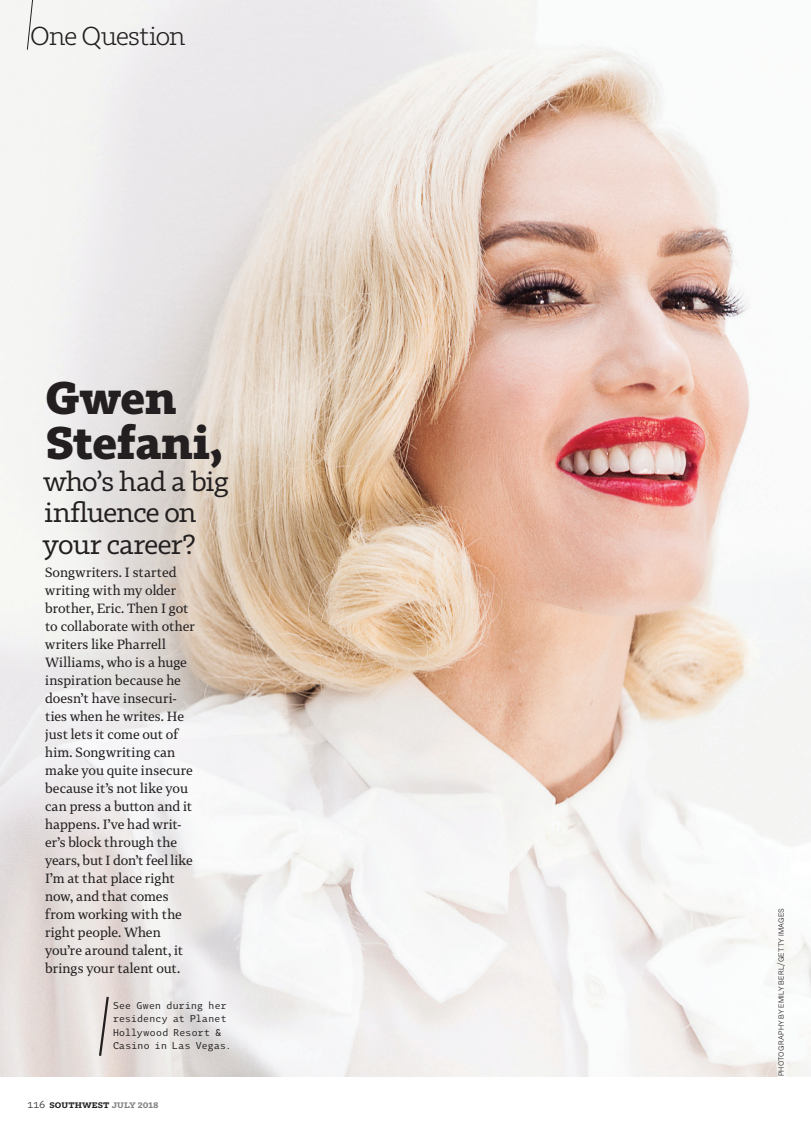
<style>
.page{position:relative;width:811px;height:1135px;background:#fff}
.page>*{position:absolute;margin:0;border:0;box-sizing:border-box;transform-origin:0 0}
.t1{font:700 45px/45px "Tabac Slab";letter-spacing:-.01em;color:#231f20}
.t2{font:27px/31.5px "Tabac Slab";letter-spacing:-.03em;color:#231f20}
.t3{font:300 25.5px "Tabac Slab";letter-spacing:-.025em;color:#231f20}
.t4{font:13.2px/18px "Tabac G3";color:#231f20}
.t5{font:600 10.5px "Tabac Slab";letter-spacing:.005em;color:#231f20}
.t6{font:9.75px/13.5px "Tabac Mono";letter-spacing:.03em;color:#231f20}
.t7{font:7.5px "Urban Grotesk Re Bo";letter-spacing:.03em;color:#231f20}
.s1{font-weight:300}
.s2{color:#808285}
</style>
<div class="page">
<img style="left:0;top:0;width:810px;height:1076px">
<svg style="left:27px;top:0;width:8px;height:50px"></svg>
<svg style="left:97px;top:994px;width:13px;height:64px"></svg>
<h3 class="t3" style="left:30px;top:21px;width:157px">One Question</h3>
<h1 class="t1" style="left:46px;top:376px;width:178px">Gwen<br>Stefani,</h1>
<h2 class="t2" style="left:42px;top:466px;width:187px">who’s had a big influence on your career?</h2>
<p class="t4" style="left:45px;top:562px;width:151px">Songwriters. I started writing with my older brother, Eric. Then I got to collaborate with other writers like Pharrell<br>Williams, who is a huge inspiration because he doesn’t have insecuri&shy;ties when he writes. He just lets it come out of him. Songwriting can make you quite insecure because it’s not like you can press a button and it happens. I’ve had writ&shy;er’s block through the years, but I don’t feel like<br>I’m at that place right now, and that comes from working with the right people. When you’re around talent, it brings your talent out.</p>
<p class="t6" style="left:113px;top:998px;width:120px">See Gwen during her residency at Planet<br>Hollywood Resort &amp;<br>Casino in Las Vegas.</p>
<p class="t5" style="left:27px;top:1097px;width:133px"><span class="s1">116</span> Southwest <span class="s2">july 2018</span></p>
<p class="t7" style="left:776px;top:1076px;width:170px;rotate:-90deg">PHOTOGRAPHY BY EMILY BERL/GETTY IMAGES</p>
</div>
